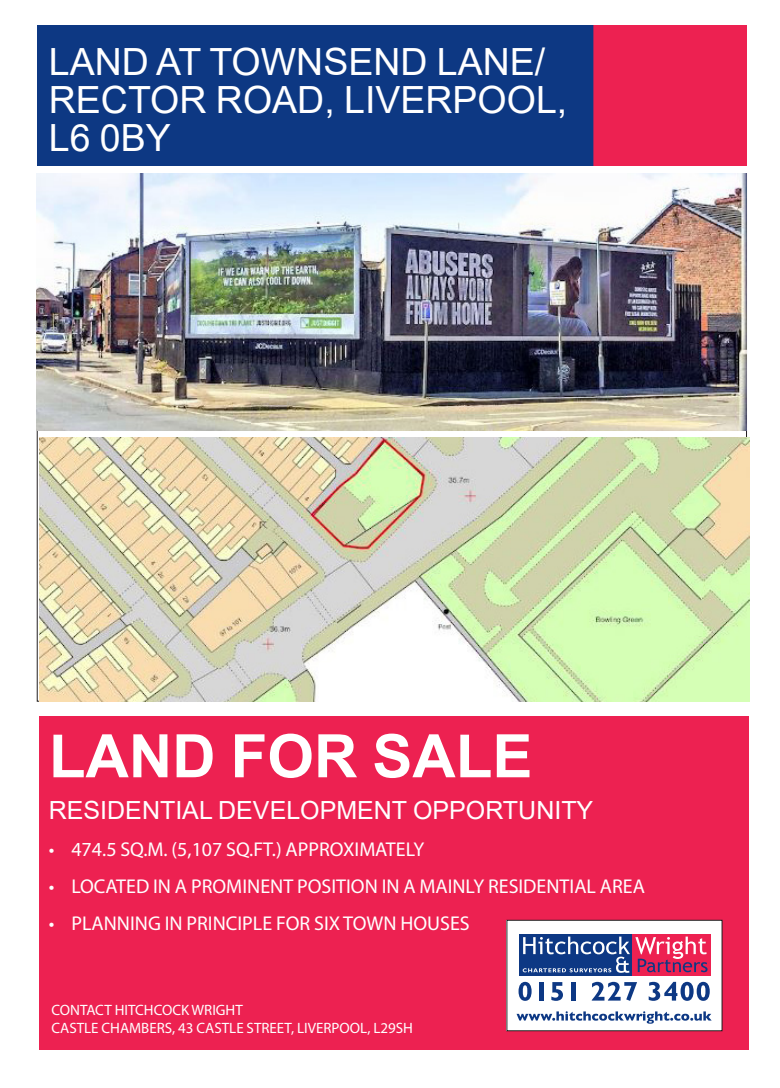
<style>
.page{position:relative;width:780px;height:1088px;background:#fff}
.page>*{position:absolute;margin:0;border:0;box-sizing:border-box;transform-origin:0 0}
.t1{font:700 60px "Arial";color:#fff}
.t2{font:37.5px "Arial";color:#fff}
.t3{font:25px "Arial";color:#fff}
.t4{font:20px "Myriad Pro";color:#fff}
.t5{font:15px "Myriad Pro";color:#fff}
</style>
<div class="page">
<img style="left:37px;top:26px;width:709px;height:140px">
<div style="left:39px;top:717px;width:709px;height:332px;background:#ed2151"></div>
<div style="left:507px;top:920px;width:215px;height:111px;background:#fff"></div>
<div style="left:506px;top:920px;width:216px;height:111px;border:1px solid #231f20"></div>
<svg style="left:518px;top:982px;width:13px;height:19px"></svg>
<hr style="left:539px;top:982px;width:4px;height:18px;background:#0d3884">
<svg style="left:551px;top:982px;width:12px;height:19px"></svg>
<hr style="left:571px;top:982px;width:4px;height:18px;background:#0d3884">
<svg style="left:591px;top:982px;width:46px;height:19px"></svg>
<svg style="left:648px;top:982px;width:61px;height:19px"></svg>
<div style="left:519px;top:934px;width:114px;height:41px;background:#0d3884"></div>
<div style="left:632px;top:934px;width:78px;height:41px;background:#ed2151"></div>
<svg style="left:522px;top:936px;width:185px;height:37px"></svg>
<svg style="left:516px;top:1011px;width:195px;height:13px"></svg>
<img style="left:37px;top:173px;width:709px;height:258px">
<img style="left:39px;top:437px;width:710px;height:264px">
<p class="t2" style="left:49px;top:36px;width:498px">LAND AT TOWNSEND LANE/</p>
<p class="t2" style="left:49px;top:74px;width:520px">RECTOR ROAD, LIVERPOOL,</p>
<p class="t2" style="left:49px;top:111px;width:123px">L6 0BY</p>
<p class="t1" style="left:49px;top:714px;width:485px">LAND FOR SALE</p>
<p class="t3" style="left:49px;top:793px;width:546px">RESIDENTIAL DEVELOPMENT OPPORTUNITY</p>
<p class="t4" style="left:49px;top:837px;width:377px">• 474.5 SQ.M. (5,107 SQ.FT.) APPROXIMATELY</p>
<p class="t4" style="left:49px;top:874px;width:597px">• LOCATED IN A PROMINENT POSITION IN A MAINLY RESIDENTIAL AREA</p>
<p class="t4" style="left:49px;top:911px;width:422px">• PLANNING IN PRINCIPLE FOR SIX TOWN HOUSES</p>
<p class="t5" style="left:51px;top:1000px;width:193px">CONTACT HITCHCOCK WRIGHT</p>
<p class="t5" style="left:51px;top:1018px;width:363px">CASTLE CHAMBERS, 43 CASTLE STREET, LIVERPOOL, L29SH</p>
</div>
